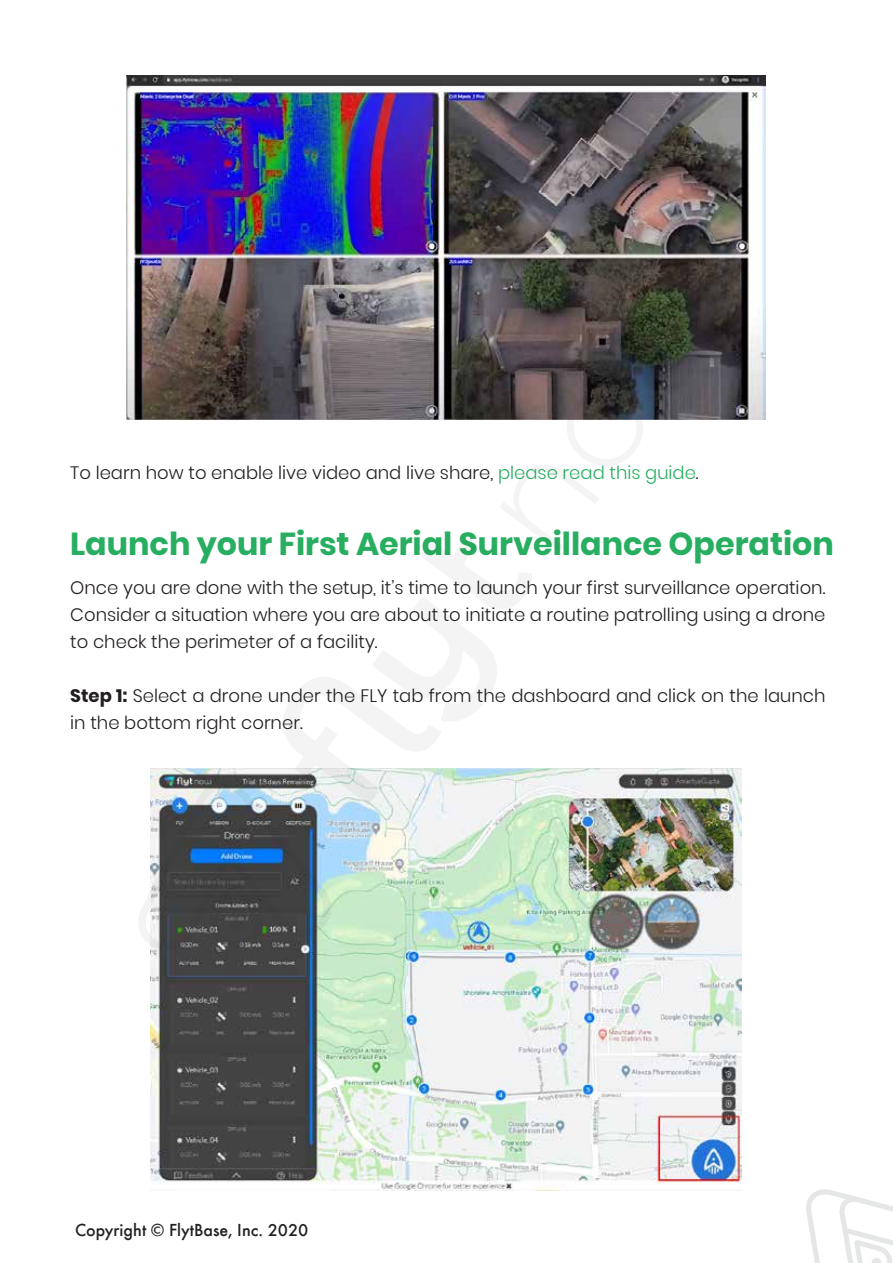
<style>
.page{position:relative;width:893px;height:1263px;background:#fff}
.page>*{position:absolute;margin:0;border:0;box-sizing:border-box;transform-origin:0 0}
.t1{font:700 31.65px "Poppins";color:#27ae60}
.t2{font:300 18px/27px "Poppins";color:#231f20;text-align:justify}
.t3{font:500 18px "Futura";color:#221f1f}
.s1{color:#27ae60}
.s2{font-weight:700}
</style>
<div class="page">
<img style="left:126px;top:76px;width:640px;height:344px">
<img style="left:150px;top:769px;width:591px;height:422px">
<svg style="left:139px;top:537px;width:393px;height:414px"></svg>
<svg style="left:806px;top:1189px;width:87px;height:74px"></svg>
<svg style="left:499px;top:264px;width:242px;height:288px"></svg>
<p class="t2" style="left:70px;top:459px;width:630px">To learn how to enable live video and live share, <span class="s1">please read this guide</span>.</p>
<h1 class="t1" style="left:70px;top:526px;width:765px">Launch your First Aerial Surveillance Operation</h1>
<p class="t2" style="left:70px;top:574px;width:757px">Once you are done with the setup, it’s time to launch your first surveillance operation.<br>Consider a situation where you are about to initiate a routine patrolling using a drone to check the perimeter of a facility.</p>
<p class="t2" style="left:70px;top:682px;width:757px"><span class="s2">Step 1:</span> Select a drone under the FLY tab from the dashboard and click on the launch in the bottom right corner.</p>
<p class="t3" style="left:75px;top:1216px;width:235px">Copyright © FlytBase, Inc. 2020</p>
</div>
